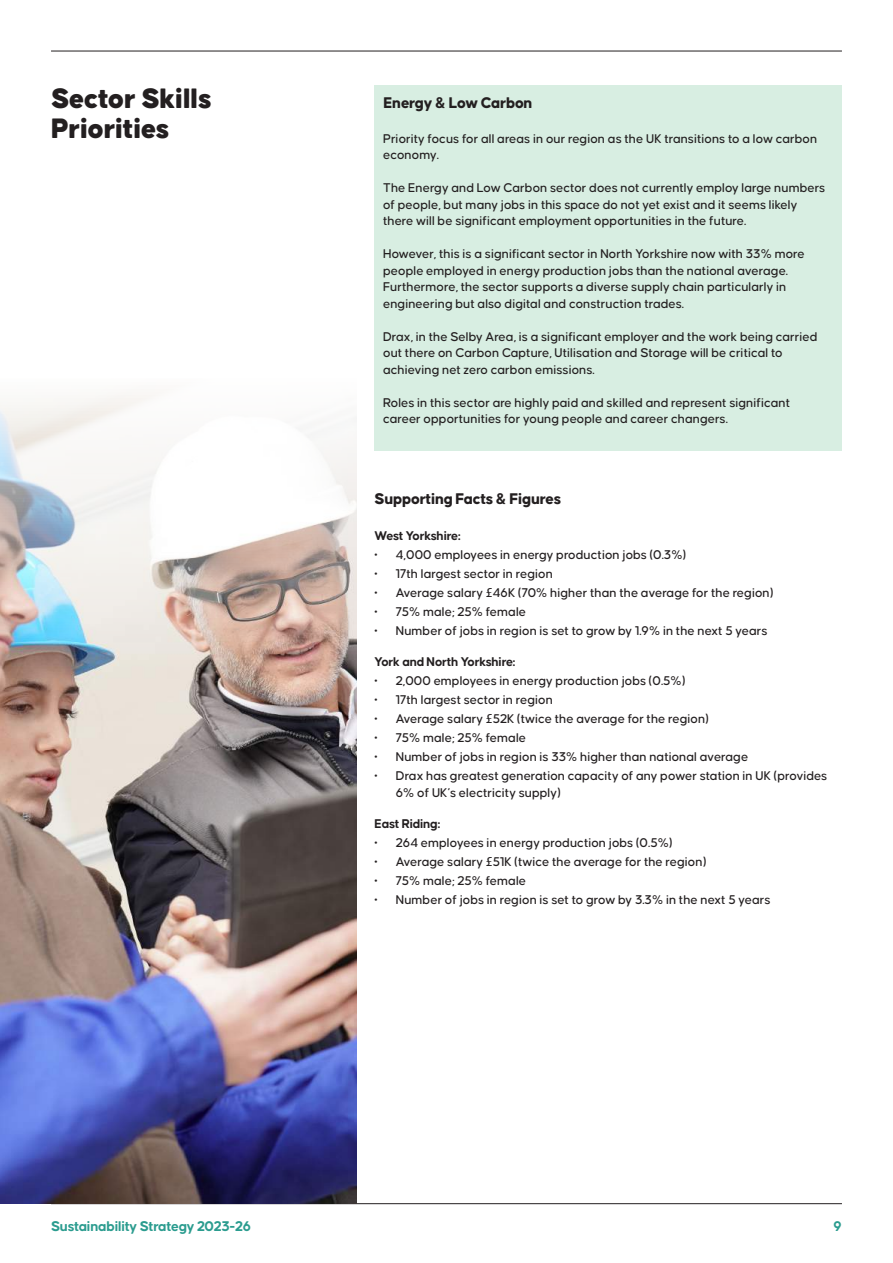
<style>
.page{position:relative;width:893px;height:1263px;background:#fff}
.page>*{position:absolute;margin:0;border:0;box-sizing:border-box;transform-origin:0 0}
.t1{font:900 30px/30px "Causten Round";letter-spacing:-.01em;color:#231f20}
.t2{font:800 16.5px "Causten Round";letter-spacing:-.02em;color:#231f20}
.t3{font:700 15px "Causten Round";letter-spacing:-.02em;color:#2b9c8f}
.t4{font:500 13.5px/16.5px "Causten Round";color:#231f20}
.t5{font:700 13.5px "Causten Round";letter-spacing:-.02em;color:#231f20}
</style>
<div class="page">
<hr style="left:51px;top:51px;width:791px;height:1px;background:#231f20">
<hr style="left:51px;top:1203px;width:791px;height:1px;background:#231f20">
<img style="left:0;top:395px;width:357px;height:808px">
<div style="left:375px;top:85px;width:467px;height:366px;background:#d8eee2"></div>
<h1 class="t1" style="left:51px;top:82px;width:162px">Sector Skills<br>Priorities</h1>
<p class="t2" style="left:384px;top:93px;width:151px">Energy &amp; Low Carbon</p>
<p class="t4" style="left:383px;top:130px;width:436px">Priority focus for all areas in our region as the UK transitions to a low carbon economy.</p>
<p class="t4" style="left:383px;top:179px;width:444px">The Energy and Low Carbon sector does not currently employ large numbers of people, but many jobs in this space do not yet exist and it seems likely there will be significant employment opportunities in the future.</p>
<p class="t4" style="left:383px;top:245px;width:423px">However, this is a significant sector in North Yorkshire now with 33% more people employed in energy production jobs than the national average.<br>Furthermore, the sector supports a diverse supply chain particularly in engineering but also digital and construction trades.</p>
<p class="t4" style="left:383px;top:328px;width:436px">Drax, in the Selby Area, is a significant employer and the work being carried out there on Carbon Capture, Utilisation and Storage will be critical to achieving net zero carbon emissions.</p>
<p class="t4" style="left:383px;top:394px;width:408px">Roles in this sector are highly paid and skilled and represent significant career opportunities for young people and career changers.</p>
<p class="t2" style="left:375px;top:489px;width:188px">Supporting Facts &amp; Figures</p>
<p class="t5" style="left:375px;top:528px;width:88px">West Yorkshire:</p>
<p class="t4" style="left:375px;top:546px;width:313px">• 4,000 employees in energy production jobs (0.3%)</p>
<p class="t4" style="left:375px;top:565px;width:180px">• 17th largest sector in region</p>
<p class="t4" style="left:375px;top:584px;width:400px">• Average salary £46K (70% higher than the average for the region)</p>
<p class="t4" style="left:375px;top:603px;width:153px">• 75% male; 25% female</p>
<p class="t4" style="left:375px;top:622px;width:394px">• Number of jobs in region is set to grow by 1.9% in the next 5 years</p>
<p class="t5" style="left:375px;top:654px;width:143px">York and North Yorkshire:</p>
<p class="t4" style="left:375px;top:672px;width:312px">• 2,000 employees in energy production jobs (0.5%)</p>
<p class="t4" style="left:375px;top:691px;width:180px">• 17th largest sector in region</p>
<p class="t4" style="left:375px;top:710px;width:336px">• Average salary £52K (twice the average for the region)</p>
<p class="t4" style="left:375px;top:729px;width:153px">• 75% male; 25% female</p>
<p class="t4" style="left:375px;top:748px;width:375px">• Number of jobs in region is 33% higher than national average</p>
<p class="t4" style="left:396px;top:767px;width:433px;text-indent:-21px">• Drax has greatest generation capacity of any power station in UK (provides<br>6% of UK’s electricity supply)</p>
<p class="t5" style="left:375px;top:816px;width:67px">East Riding:</p>
<p class="t4" style="left:375px;top:834px;width:300px">• 264 employees in energy production jobs (0.5%)</p>
<p class="t4" style="left:375px;top:853px;width:333px">• Average salary £51K (twice the average for the region)</p>
<p class="t4" style="left:375px;top:872px;width:153px">• 75% male; 25% female</p>
<p class="t4" style="left:375px;top:891px;width:397px">• Number of jobs in region is set to grow by 3.3% in the next 5 years</p>
<p class="t3" style="left:51px;top:1217px;width:202px">Sustainability Strategy 2023-26</p>
<p class="t3" style="left:834px;top:1217px;width:10px">9</p>
</div>
